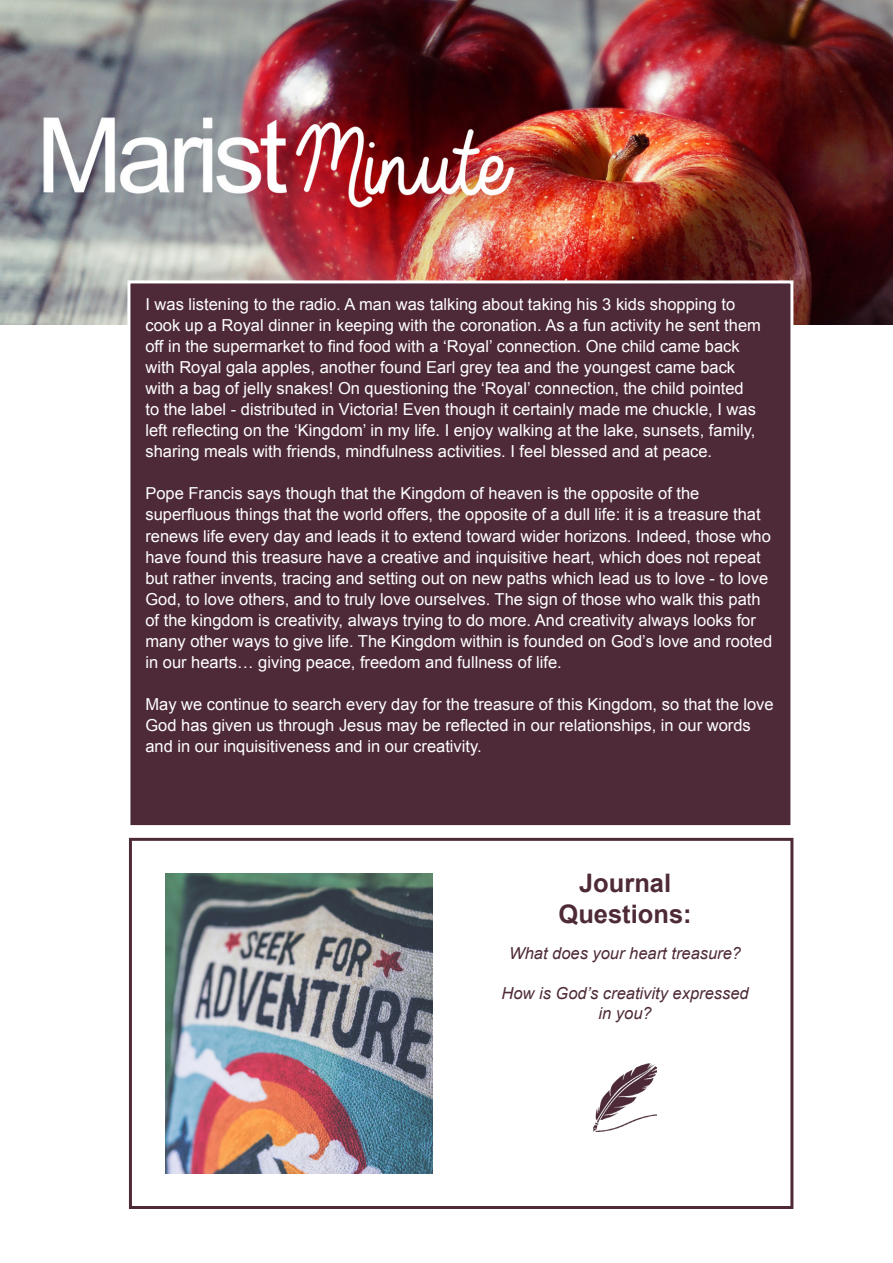
<style>
.page{position:relative;width:893px;height:1263px;background:#fff}
.page>*{position:absolute;margin:0;border:0;box-sizing:border-box;transform-origin:0 0}
.t1{font:700 25.5px "Arial";color:#4e2a38}
.t2{font:16.5px/21px "Arial";color:#fff}
.t3{font:italic 16.5px/19.8px "Arial";color:#4e2a38;text-align:center}
</style>
<div class="page">
<div style="left:129px;top:838px;width:664px;height:371px;border:3px solid #4e2a38"></div>
<img style="left:0;top:0;width:893px;height:324px">
<div style="left:129px;top:282px;width:663px;height:544px;background:#4e2a38"></div>
<div style="left:127px;top:280px;width:666px;height:548px;border:3px solid #fff"></div>
<img style="left:166px;top:874px;width:266px;height:299px">
<img style="left:594px;top:1064px;width:62px;height:68px">
<p class="t2" style="left:145px;top:294px;width:617px">I was listening to the radio. A man was talking about taking his 3 kids shopping to cook up a Royal dinner in keeping with the coronation. As a fun activity he sent them off in the supermarket to find food with a ‘Royal’ connection. One child came back with Royal gala apples, another found Earl grey tea and the youngest came back with a bag of jelly snakes! On questioning the ‘Royal’ connection, the child pointed to the label - distributed in Victoria! Even though it certainly made me chuckle, I was left reflecting on the ‘Kingdom’ in my life. I enjoy walking at the lake, sunsets, family, sharing meals with friends, mindfulness activities. I feel blessed and at peace.</p>
<p class="t2" style="left:145px;top:483px;width:628px">Pope Francis says though that the Kingdom of heaven is the opposite of the superfluous things that the world offers, the opposite of a dull life: it is a treasure that renews life every day and leads it to extend toward wider horizons. Indeed, those who have found this treasure have a creative and inquisitive heart, which does not repeat but rather invents, tracing and setting out on new paths which lead us to love - to love God, to love others, and to truly love ourselves. The sign of those who walk this path of the kingdom is creativity, always trying to do more. And creativity always looks for many other ways to give life. The Kingdom within is founded on God’s love and rooted in our hearts… giving peace, freedom and fullness of life.</p>
<p class="t2" style="left:145px;top:693px;width:630px">May we continue to search every day for the treasure of this Kingdom, so that the love<br>God has given us through Jesus may be reflected in our relationships, in our words and in our inquisitiveness and in our creativity.</p>
<p class="t1" style="left:579px;top:866px;width:94px">Journal</p>
<p class="t1" style="left:558px;top:897px;width:135px">Questions:</p>
<p class="t3" style="left:509px;top:944px;width:234px">What does your heart treasure?</p>
<p class="t3" style="left:501px;top:983px;width:249px">How is God’s creativity expressed in you?</p>
</div>
